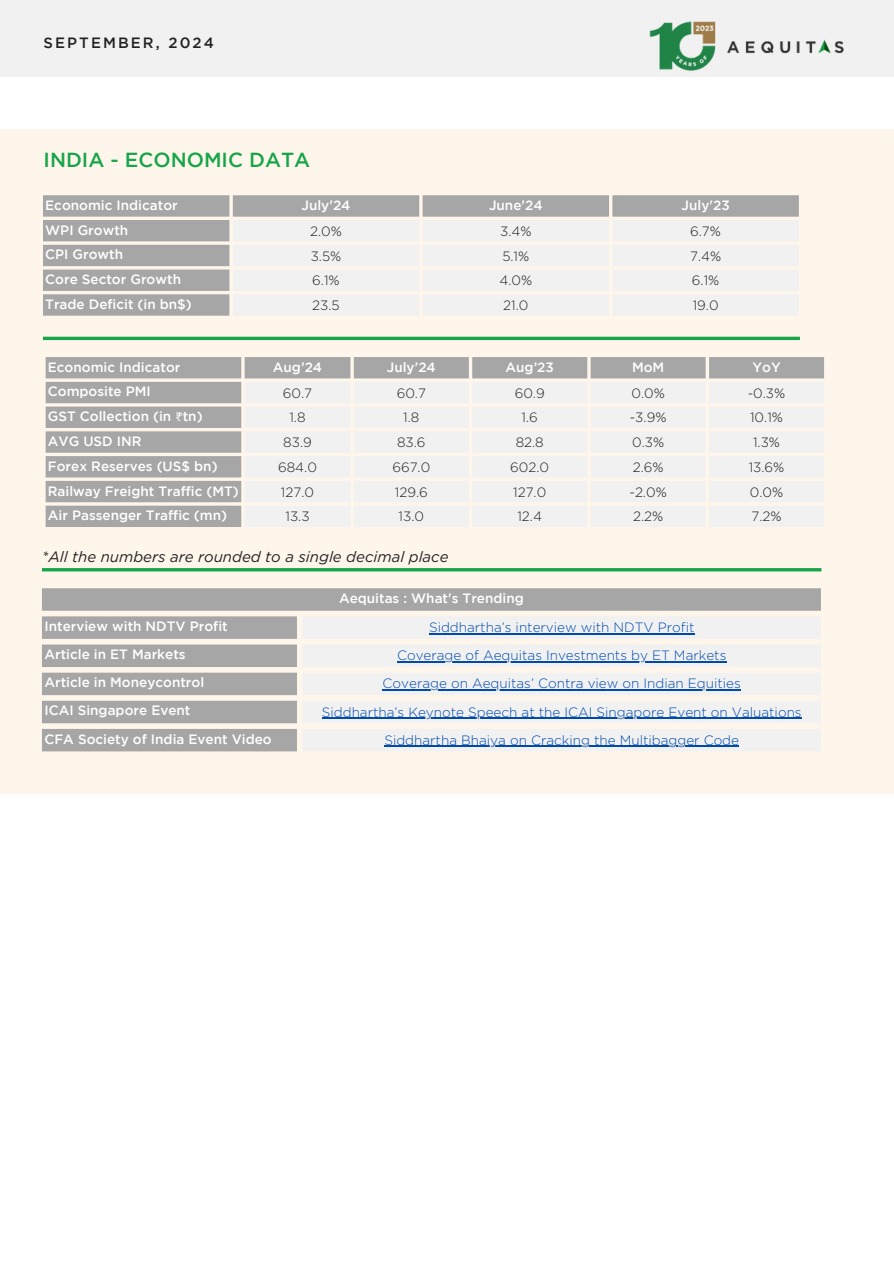
<style>
.page{position:relative;width:894px;height:1264px;background:#fff}
.page>*{position:absolute;margin:0;border:0;box-sizing:border-box;transform-origin:0 0}
.t1{font:500 20.25px "Gotham";color:#17a54a}
.t2{font:italic 15px "Gotham";color:#222}
.t3{font:500 14.85px "Gotham";letter-spacing:.14em;color:#222}
.t4{font:500 13.5px "Gotham";color:#fff}
.t5{font:300 13.5px "Gotham";color:#004aad}
.t6{font:300 13.5px "Gotham";color:#222}
.s1{font-family:"Noto Sans Gurmukhi";font-weight:400}
</style>
<div class="page">
<div style="left:0;top:0;width:893px;height:77px;background:#f1f1f1"></div>
<img style="left:649px;top:21px;width:195px;height:50px">
<div style="left:0;top:129px;width:893px;height:664px;background:#fef6eb"></div>
<svg style="left:43px;top:195px;width:755px;height:121px;fill:#a6a6a6"></svg>
<svg style="left:233px;top:220px;width:565px;height:96px;fill:#f1f1f1"></svg>
<hr style="left:43px;top:337px;width:756px;height:3px;background:#17a54a">
<svg style="left:46px;top:357px;width:777px;height:170px;fill:#a6a6a6"></svg>
<svg style="left:244px;top:382px;width:579px;height:145px;fill:#f1f1f1"></svg>
<hr style="left:42px;top:568px;width:779px;height:3px;background:#17a54a">
<svg style="left:42px;top:588px;width:778px;height:163px;fill:#a6a6a6"></svg>
<svg style="left:302px;top:616px;width:518px;height:135px;fill:#f1f1f1"></svg>
<hr style="left:429px;top:633px;width:265px;height:1px;background:#004aad">
<hr style="left:397px;top:661px;width:329px;height:1px;background:#004aad">
<hr style="left:382px;top:689px;width:358px;height:1px;background:#004aad">
<hr style="left:322px;top:717px;width:479px;height:1px;background:#004aad">
<hr style="left:384px;top:745px;width:355px;height:2px;background:#004aad">
<p class="t3" style="left:44px;top:37px;width:172px">SEPTEMBER, 2024</p>
<p class="t1" style="left:44px;top:152px;width:268px">INDIA - ECONOMIC DATA</p>
<p class="t4" style="left:45px;top:200px;width:134px">Economic Indicator</p>
<h1 class="t4" style="left:301px;top:200px;width:50px">July'24</h1>
<p class="t4" style="left:489px;top:200px;width:55px">June'24</p>
<p class="t4" style="left:681px;top:200px;width:50px">July'23</p>
<p class="t4" style="left:45px;top:225px;width:84px">WPI Growth</p>
<p class="t6" style="left:310px;top:224px;width:33px">2.0%</p>
<p class="t6" style="left:500px;top:224px;width:33px">3.4%</p>
<p class="t6" style="left:690px;top:224px;width:32px">6.7%</p>
<p class="t4" style="left:45px;top:249px;width:79px">CPI Growth</p>
<p class="t6" style="left:310px;top:248px;width:32px">3.5%</p>
<p class="t6" style="left:502px;top:248px;width:28px">5.1%</p>
<p class="t6" style="left:689px;top:248px;width:33px">7.4%</p>
<p class="t4" style="left:45px;top:274px;width:137px">Core Sector Growth</p>
<p class="t6" style="left:312px;top:273px;width:29px">6.1%</p>
<p class="t6" style="left:499px;top:273px;width:34px">4.0%</p>
<p class="t6" style="left:691px;top:273px;width:29px">6.1%</p>
<p class="t4" style="left:45px;top:299px;width:148px">Trade Deficit (in bn$)</p>
<p class="t6" style="left:312px;top:298px;width:29px">23.5</p>
<p class="t6" style="left:503px;top:298px;width:27px">21.0</p>
<p class="t6" style="left:692px;top:298px;width:27px">19.0</p>
<p class="t4" style="left:48px;top:362px;width:134px">Economic Indicator</p>
<p class="t4" style="left:273px;top:362px;width:51px">Aug’24</p>
<p class="t4" style="left:387px;top:362px;width:50px">July'24</p>
<p class="t4" style="left:505px;top:362px;width:50px">Aug’23</p>
<p class="t4" style="left:631px;top:362px;width:34px">MoM</p>
<p class="t4" style="left:752px;top:362px;width:30px">YoY</p>
<p class="t4" style="left:48px;top:386px;width:104px">Composite PMI</p>
<p class="t6" style="left:283px;top:385px;width:31px">60.7</p>
<p class="t6" style="left:396px;top:385px;width:31px">60.7</p>
<p class="t6" style="left:514px;top:385px;width:32px">60.9</p>
<p class="t6" style="left:631px;top:385px;width:35px">0.0%</p>
<p class="t6" style="left:747px;top:385px;width:39px">-0.3%</p>
<p class="t4" style="left:48px;top:411px;width:156px">GST Collection (in <span class="s1">₹</span>tn)</p>
<p class="t6" style="left:289px;top:410px;width:18px">1.8</p>
<p class="t6" style="left:403px;top:410px;width:18px">1.8</p>
<p class="t6" style="left:521px;top:410px;width:18px">1.6</p>
<p class="t6" style="left:629px;top:410px;width:38px">-3.9%</p>
<p class="t6" style="left:750px;top:410px;width:34px">10.1%</p>
<p class="t4" style="left:48px;top:436px;width:95px">AVG USD INR</p>
<p class="t6" style="left:283px;top:435px;width:30px">83.9</p>
<p class="t6" style="left:397px;top:435px;width:30px">83.6</p>
<p class="t6" style="left:515px;top:435px;width:30px">82.8</p>
<p class="t6" style="left:632px;top:435px;width:34px">0.3%</p>
<p class="t6" style="left:752px;top:435px;width:28px">1.3%</p>
<p class="t4" style="left:48px;top:461px;width:171px">Forex Reserves (US$ bn)</p>
<p class="t6" style="left:278px;top:460px;width:40px">684.0</p>
<p class="t6" style="left:392px;top:460px;width:39px">667.0</p>
<p class="t6" style="left:510px;top:460px;width:40px">602.0</p>
<p class="t6" style="left:632px;top:460px;width:32px">2.6%</p>
<p class="t6" style="left:748px;top:460px;width:37px">13.6%</p>
<p class="t4" style="left:48px;top:485px;width:192px">Railway Freight Traffic (MT)</p>
<p class="t6" style="left:281px;top:484px;width:35px">127.0</p>
<p class="t6" style="left:395px;top:484px;width:34px">129.6</p>
<p class="t6" style="left:513px;top:484px;width:35px">127.0</p>
<p class="t6" style="left:629px;top:484px;width:39px">-2.0%</p>
<p class="t6" style="left:749px;top:484px;width:35px">0.0%</p>
<p class="t4" style="left:48px;top:510px;width:181px">Air Passenger Traffic (mn)</p>
<p class="t6" style="left:285px;top:509px;width:26px">13.3</p>
<p class="t6" style="left:398px;top:509px;width:27px">13.0</p>
<p class="t6" style="left:517px;top:509px;width:26px">12.4</p>
<p class="t6" style="left:633px;top:509px;width:32px">2.2%</p>
<p class="t6" style="left:751px;top:509px;width:32px">7.2%</p>
<p class="t2" style="left:42px;top:548px;width:408px">*All the numbers are rounded to a single decimal place</p>
<p class="t4" style="left:339px;top:593px;width:186px">Aequitas : What's Trending</p>
<p class="t4" style="left:44px;top:621px;width:185px">Interview with NDTV Profit</p>
<p class="t5" style="left:429px;top:620px;width:267px">Siddhartha’s interview with NDTV Profit</p>
<p class="t4" style="left:44px;top:649px;width:143px">Article in ET Markets</p>
<p class="t5" style="left:397px;top:648px;width:331px">Coverage of Aequitas Investments by ET Markets</p>
<p class="t4" style="left:44px;top:677px;width:161px">Article in Moneycontrol</p>
<p class="t5" style="left:382px;top:676px;width:359px">Coverage on Aequitas’ Contra view on Indian Equities</p>
<p class="t4" style="left:44px;top:705px;width:147px">ICAI Singapore Event</p>
<p class="t5" style="left:322px;top:704px;width:481px">Siddhartha’s Keynote Speech at the ICAI Singapore Event on Valuations</p>
<p class="t4" style="left:44px;top:733px;width:229px">CFA Society of India Event Video</p>
<p class="t5" style="left:384px;top:732px;width:356px">Siddhartha Bhaiya on Cracking the Multibagger Code</p>
</div>
